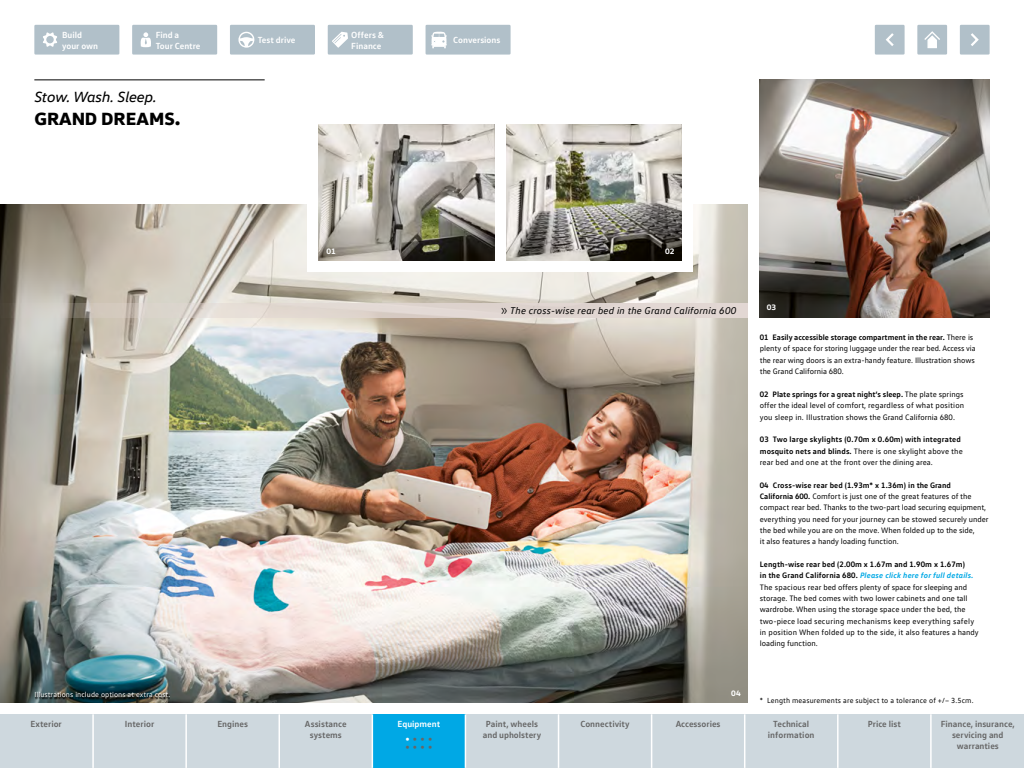
<style>
.page{position:relative;width:1024px;height:768px;background:#fff}
.page>*{position:absolute;margin:0;border:0;box-sizing:border-box;transform-origin:0 0}
.t1{font:800 18px "VW Head";color:#000}
.t2{font:italic 15px "VW Head";letter-spacing:-.01em;color:#000}
.t3{font:700 13px "VW Text";color:#666}
.t4{font:italic 10px "VW Text";letter-spacing:.015em;color:#000}
.t5{font:700 9px/10.8px "VW Text";color:#666;text-align:center}
.t6{font:700 9px/10.8px "VW Text";color:#fff}
.t7{font:8px/11.3px "VW Text";color:#000}
.t8{font:700 8px/11.3px "VW Text";letter-spacing:.02em;color:#000}
.t9{font:700 8px "VW Head";color:#fff}
.t10{font:7.5px "VW Text";letter-spacing:.015em;color:#000}
.t11{font:7.5px "VW Text";letter-spacing:.01em;color:#fff}
.s1{font-size:20px}
.s2{font-weight:300;font-style:normal;font-size:15px}
.s3{font-weight:700}
.s4{font-weight:400}
.s5{font-weight:700;font-style:italic;color:#00a8e5}
.s6{color:#fff}
</style>
<div class="page">
<div style="left:0;top:714px;width:1024px;height:54px;background:#ced8de"></div>
<div style="left:35px;top:26px;width:83px;height:27px;background:#b1c0c9"></div>
<div style="left:34px;top:25px;width:85px;height:30px;border:2px solid #b1c0c9"></div>
<svg style="left:43px;top:32px;width:14px;height:15px"></svg>
<div style="left:960px;top:25px;width:30px;height:30px;background:#b1c0c9;border:2px solid #b1c0c9"></div>
<svg style="left:971px;top:33px;width:8px;height:13px"></svg>
<div style="left:917px;top:25px;width:30px;height:30px;background:#b1c0c9;border:2px solid #b1c0c9"></div>
<svg style="left:924px;top:31px;width:16px;height:18px"></svg>
<div style="left:875px;top:25px;width:30px;height:30px;background:#b1c0c9;border:2px solid #b1c0c9"></div>
<svg style="left:886px;top:33px;width:8px;height:13px"></svg>
<div style="left:133px;top:26px;width:83px;height:27px;background:#b1c0c9"></div>
<div style="left:132px;top:25px;width:85px;height:30px;border:2px solid #b1c0c9"></div>
<svg style="left:141px;top:32px;width:10px;height:15px"></svg>
<div style="left:231px;top:26px;width:83px;height:27px;background:#b1c0c9"></div>
<div style="left:230px;top:25px;width:85px;height:30px;border:2px solid #b1c0c9"></div>
<svg style="left:238px;top:32px;width:16px;height:16px"></svg>
<div style="left:329px;top:26px;width:83px;height:27px;background:#b1c0c9"></div>
<div style="left:328px;top:25px;width:85px;height:30px;border:2px solid #b1c0c9"></div>
<svg style="left:332px;top:32px;width:16px;height:16px"></svg>
<hr style="left:34px;top:79px;width:231px;height:1px;background:#000">
<img style="left:760px;top:79px;width:230px;height:238px">
<img style="left:0;top:204px;width:748px;height:499px">
<div style="left:308px;top:113px;width:385px;height:159px;background:#fff"></div>
<img style="left:506px;top:125px;width:176px;height:136px">
<img style="left:319px;top:125px;width:176px;height:136px">
<svg style="left:0;top:303px;width:748px;height:14px;background:#d8cec8"></svg>
<svg style="left:35px;top:693px;width:135px;height:6px"></svg>
<div style="left:372px;top:714px;width:93px;height:54px;background:#00a8e5"></div>
<hr style="left:92px;top:714px;width:2px;height:54px;background:#fff">
<hr style="left:185px;top:714px;width:2px;height:54px;background:#fff">
<hr style="left:279px;top:714px;width:1px;height:54px;background:#fff">
<hr style="left:372px;top:714px;width:1px;height:54px;background:#fff">
<hr style="left:465px;top:714px;width:1px;height:54px;background:#fff">
<hr style="left:558px;top:714px;width:1px;height:54px;background:#fff">
<hr style="left:651px;top:714px;width:1px;height:54px;background:#fff">
<hr style="left:744px;top:714px;width:1px;height:54px;background:#fff">
<hr style="left:837px;top:714px;width:2px;height:54px;background:#fff">
<hr style="left:930px;top:714px;width:2px;height:54px;background:#fff">
<div style="left:427px;top:26px;width:82px;height:27px;background:#b1c0c9"></div>
<div style="left:426px;top:25px;width:85px;height:30px;border:2px solid #b1c0c9"></div>
<svg style="left:431px;top:32px;width:16px;height:16px"></svg>
<p class="t6" style="left:62px;top:29px;width:38px">Build your own</p>
<p class="t6" style="left:156px;top:29px;width:46px">Find a<br>Tour Centre</p>
<p class="t6" style="left:258px;top:34px;width:39px">Test drive</p>
<p class="t6" style="left:351px;top:29px;width:34px">Offers &amp;<br>Finance</p>
<h2 class="t2" style="left:34px;top:88px;width:124px">Stow. Wash. Sleep.</h2>
<h1 class="t1" style="left:34px;top:106px;width:148px">GRAND DREAMS<span class="s1">.</span></h1>
<p class="t6" style="left:453px;top:34px;width:49px">Conversions</p>
<p class="t9" style="left:326px;top:246px;width:11px">01</p>
<p class="t9" style="left:665px;top:246px;width:11px">02</p>
<p class="t4" style="left:501px;top:304px;width:237px"><span class="s2">»</span> The cross-wise rear bed in the Grand California 600</p>
<p class="t9" style="left:767px;top:302px;width:11px">03</p>
<p class="t7" style="left:760px;top:332px;width:217px"><span class="s3">01 Easily accessible storage compartment in the rear.</span> There is plenty of space for storing luggage under the rear bed. Access via the rear wing doors is an extra-handy feature. Illustration shows the Grand California 680.</p>
<p class="t7" style="left:760px;top:388px;width:206px;text-align:justify"><span class="s3">02 Plate springs for a great night’s sleep.</span> The plate springs offer the ideal level of comfort, regardless of what position you sleep in. Illustration shows the Grand California 680.</p>
<p class="t8" style="left:760px;top:433px;width:204px">03 Two large skylights (0.70m x 0.60m) with integrated mosquito nets and blinds. <span class="s4">There is one skylight above the rear bed and one at the front over the dining area.</span></p>
<p class="t7" style="left:760px;top:479px;width:230px"><span class="s3">04 Cross-wise rear bed (1.93m* x 1.36m) in the Grand<br>California 600.</span> Comfort is just one of the great features of the compact rear bed. Thanks to the two-part load securing equipment, everything you need for your journey can be stowed securely under the bed while you are on the move. When folded up to the side,<br>it also features a handy loading function.</p>
<p class="t7" style="left:760px;top:558px;width:221px"><span class="s3">Length-wise rear bed (2.00m x 1.67m and 1.90m x 1.67m)<br>in the Grand California 680.</span> <span class="s5">Please click here for full details.<br></span>The spacious rear bed offers plenty of space for sleeping and storage. The bed comes with two lower cabinets and one tall wardrobe. When using the storage space under the bed, the two-piece load securing mechanisms keep everything safely in position When folded up to the side, it also features a handy loading function.</p>
<p class="t11" style="left:34px;top:690px;width:137px">Illustrations include options at extra cost.</p>
<p class="t9" style="left:731px;top:688px;width:11px">04</p>
<p class="t5" style="left:30px;top:718px;width:33px">Exterior</p>
<p class="t5" style="left:125px;top:718px;width:31px">Interior</p>
<p class="t5" style="left:217px;top:718px;width:32px">Engines</p>
<p class="t5" style="left:305px;top:718px;width:43px">Assistance systems</p>
<p class="t6" style="left:398px;top:718px;width:44px">Equipment</p>
<h3 class="t3" style="left:405px;top:730px;width:29px"><span class="s6">•</span> • • •</h3>
<h3 class="t3" style="left:405px;top:738px;width:29px">• • • •</h3>
<p class="t10" style="left:760px;top:696px;width:215px">* Length measurements are subject to a tolerance of +/− 3.5cm.</p>
<p class="t5" style="left:483px;top:718px;width:60px">Paint, wheels and upholstery</p>
<p class="t5" style="left:580px;top:718px;width:51px">Connectivity</p>
<p class="t5" style="left:676px;top:718px;width:46px">Accessories</p>
<p class="t5" style="left:768px;top:718px;width:48px">Technical information</p>
<p class="t5" style="left:868px;top:718px;width:35px">Price list</p>
<p class="t5" style="left:941px;top:718px;width:76px">Finance, insurance, servicing and warranties</p>
</div>
